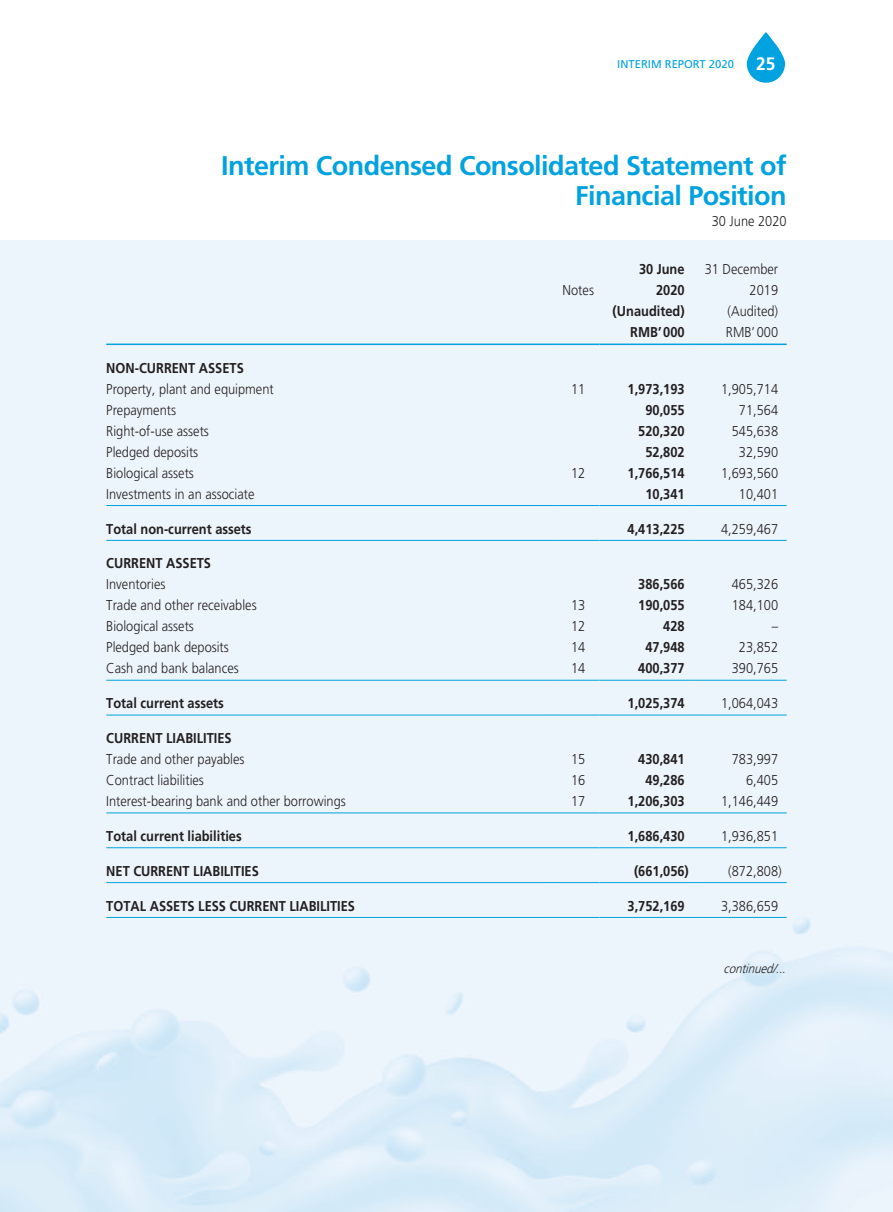
<style>
.page{position:relative;width:893px;height:1212px;background:#fff}
.page>*{position:absolute;margin:0;border:0;box-sizing:border-box;transform-origin:0 0}
.t1{font:700 27px/30px "Frutiger LT Std";letter-spacing:-.02em;color:#00a2df;text-align:right}
.t2{font:300 14.25px "Frutiger LT Std";color:#231f20;scale:.9 1}
.t3{font:700 14.25px "Frutiger LT Std";color:#231f20;scale:.9 1}
.t4{font:italic 300 12.75px "Frutiger LT Std";color:#231f20;scale:.9 1}
.t5{font:11.25px "Frutiger LT Std";color:#00a2df}
.s1{font-weight:700;font-size:18px;color:#fff}
</style>
<div class="page">
<svg style="left:747px;top:32px;width:38px;height:51px;fill:#00a2df"></svg>
<hr style="left:106px;top:344px;width:451px;height:1px;background:#00a2df">
<hr style="left:557px;top:344px;width:43px;height:1px;background:#00a2df">
<hr style="left:600px;top:344px;width:93px;height:1px;background:#00a2df">
<hr style="left:693px;top:344px;width:94px;height:1px;background:#00a2df">
<hr style="left:106px;top:505px;width:451px;height:1px;background:#00a2df">
<hr style="left:557px;top:505px;width:43px;height:1px;background:#00a2df">
<hr style="left:600px;top:505px;width:93px;height:1px;background:#00a2df">
<hr style="left:693px;top:505px;width:94px;height:1px;background:#00a2df">
<hr style="left:106px;top:540px;width:451px;height:1px;background:#00a2df">
<hr style="left:557px;top:540px;width:43px;height:1px;background:#00a2df">
<hr style="left:600px;top:540px;width:93px;height:1px;background:#00a2df">
<hr style="left:693px;top:540px;width:94px;height:1px;background:#00a2df">
<hr style="left:106px;top:680px;width:451px;height:1px;background:#00a2df">
<hr style="left:557px;top:680px;width:43px;height:1px;background:#00a2df">
<hr style="left:600px;top:680px;width:93px;height:1px;background:#00a2df">
<hr style="left:693px;top:680px;width:94px;height:1px;background:#00a2df">
<hr style="left:106px;top:715px;width:451px;height:1px;background:#00a2df">
<hr style="left:557px;top:715px;width:43px;height:1px;background:#00a2df">
<hr style="left:600px;top:715px;width:93px;height:1px;background:#00a2df">
<hr style="left:693px;top:715px;width:94px;height:1px;background:#00a2df">
<hr style="left:106px;top:812px;width:451px;height:1px;background:#00a2df">
<hr style="left:557px;top:812px;width:43px;height:1px;background:#00a2df">
<hr style="left:600px;top:812px;width:93px;height:1px;background:#00a2df">
<hr style="left:693px;top:812px;width:94px;height:1px;background:#00a2df">
<hr style="left:106px;top:847px;width:451px;height:1px;background:#00a2df">
<hr style="left:557px;top:847px;width:43px;height:1px;background:#00a2df">
<hr style="left:600px;top:847px;width:93px;height:1px;background:#00a2df">
<hr style="left:693px;top:847px;width:94px;height:1px;background:#00a2df">
<hr style="left:106px;top:882px;width:451px;height:1px;background:#00a2df">
<hr style="left:557px;top:882px;width:43px;height:1px;background:#00a2df">
<hr style="left:600px;top:882px;width:93px;height:1px;background:#00a2df">
<hr style="left:693px;top:882px;width:94px;height:1px;background:#00a2df">
<hr style="left:106px;top:917px;width:451px;height:1px;background:#00a2df">
<hr style="left:557px;top:917px;width:43px;height:1px;background:#00a2df">
<hr style="left:600px;top:917px;width:93px;height:1px;background:#00a2df">
<hr style="left:693px;top:917px;width:94px;height:1px;background:#00a2df">
<p class="t5" style="left:617px;top:57px;width:160px">INTERIM REPORT 2020 <span class="s1">25</span></p>
<h1 class="t1" style="left:221px;top:151px;width:567px">Interim Condensed Consolidated Statement of<br>Financial Position</h1>
<p class="t2" style="left:712px;top:213px;width:85px">30 June 2020</p>
<p class="t3" style="left:639px;top:261px;width:52px">30 June</p>
<p class="t2" style="left:705px;top:261px;width:83px">31 December</p>
<p class="t2" style="left:563px;top:282px;width:36px">Notes</p>
<p class="t3" style="left:656px;top:282px;width:33px">2020</p>
<p class="t2" style="left:750px;top:282px;width:33px">2019</p>
<p class="t3" style="left:613px;top:303px;width:81px">(Unaudited)</p>
<p class="t2" style="left:728px;top:303px;width:58px">(Audited)</p>
<p class="t3" style="left:630px;top:324px;width:62px">RMB’000</p>
<p class="t2" style="left:726px;top:324px;width:60px">RMB’000</p>
<p class="t3" style="left:106px;top:359px;width:154px">NON-CURRENT ASSETS</p>
<p class="t2" style="left:106px;top:381px;width:188px">Property, plant and equipment</p>
<p class="t2" style="left:571px;top:381px;width:17px">11</p>
<p class="t3" style="left:628px;top:380px;width:65px">1,973,193</p>
<p class="t2" style="left:721px;top:381px;width:65px">1,905,714</p>
<p class="t2" style="left:106px;top:402px;width:79px">Prepayments</p>
<p class="t3" style="left:645px;top:401px;width:45px">90,055</p>
<p class="t2" style="left:739px;top:402px;width:45px">71,564</p>
<p class="t2" style="left:106px;top:423px;width:116px">Right-of-use assets</p>
<p class="t3" style="left:638px;top:422px;width:53px">520,320</p>
<p class="t2" style="left:732px;top:423px;width:53px">545,638</p>
<p class="t2" style="left:106px;top:444px;width:104px">Pledged deposits</p>
<p class="t3" style="left:645px;top:443px;width:45px">52,802</p>
<p class="t2" style="left:739px;top:444px;width:45px">32,590</p>
<p class="t2" style="left:106px;top:465px;width:99px">Biological assets</p>
<p class="t2" style="left:571px;top:465px;width:17px">12</p>
<p class="t3" style="left:628px;top:464px;width:65px">1,766,514</p>
<p class="t2" style="left:721px;top:465px;width:65px">1,693,560</p>
<p class="t2" style="left:106px;top:486px;width:166px">Investments in an associate</p>
<p class="t3" style="left:645px;top:485px;width:45px">10,341</p>
<p class="t2" style="left:739px;top:486px;width:45px">10,401</p>
<p class="t3" style="left:106px;top:520px;width:163px">Total non-current assets</p>
<p class="t3" style="left:628px;top:520px;width:65px">4,413,225</p>
<p class="t2" style="left:721px;top:521px;width:65px">4,259,467</p>
<p class="t3" style="left:106px;top:555px;width:118px">CURRENT ASSETS</p>
<p class="t2" style="left:106px;top:576px;width:67px">Inventories</p>
<p class="t3" style="left:638px;top:576px;width:53px">386,566</p>
<p class="t2" style="left:732px;top:576px;width:53px">465,326</p>
<p class="t2" style="left:106px;top:597px;width:169px">Trade and other receivables</p>
<p class="t2" style="left:571px;top:597px;width:17px">13</p>
<p class="t3" style="left:638px;top:597px;width:53px">190,055</p>
<p class="t2" style="left:732px;top:597px;width:53px">184,100</p>
<p class="t2" style="left:106px;top:618px;width:99px">Biological assets</p>
<p class="t2" style="left:571px;top:618px;width:17px">12</p>
<p class="t3" style="left:663px;top:618px;width:25px">428</p>
<p class="t2" style="left:772px;top:618px;width:9px">–</p>
<p class="t2" style="left:106px;top:639px;width:138px">Pledged bank deposits</p>
<p class="t2" style="left:571px;top:639px;width:17px">14</p>
<p class="t3" style="left:645px;top:639px;width:45px">47,948</p>
<p class="t2" style="left:739px;top:639px;width:45px">23,852</p>
<p class="t2" style="left:106px;top:660px;width:149px">Cash and bank balances</p>
<p class="t2" style="left:571px;top:660px;width:17px">14</p>
<p class="t3" style="left:638px;top:660px;width:53px">400,377</p>
<p class="t2" style="left:732px;top:660px;width:53px">390,765</p>
<p class="t3" style="left:106px;top:695px;width:132px">Total current assets</p>
<p class="t3" style="left:628px;top:695px;width:65px">1,025,374</p>
<p class="t2" style="left:721px;top:695px;width:65px">1,064,043</p>
<p class="t3" style="left:106px;top:730px;width:141px">CURRENT LIABILITIES</p>
<p class="t2" style="left:106px;top:751px;width:155px">Trade and other payables</p>
<p class="t2" style="left:571px;top:751px;width:17px">15</p>
<p class="t3" style="left:638px;top:751px;width:53px">430,841</p>
<p class="t2" style="left:732px;top:751px;width:53px">783,997</p>
<p class="t2" style="left:106px;top:772px;width:110px">Contract liabilities</p>
<p class="t2" style="left:571px;top:772px;width:17px">16</p>
<p class="t3" style="left:645px;top:772px;width:45px">49,286</p>
<p class="t2" style="left:746px;top:772px;width:37px">6,405</p>
<p class="t2" style="left:106px;top:793px;width:268px">Interest-bearing bank and other borrowings</p>
<p class="t2" style="left:571px;top:793px;width:17px">17</p>
<p class="t3" style="left:628px;top:793px;width:65px">1,206,303</p>
<p class="t2" style="left:721px;top:793px;width:65px">1,146,449</p>
<p class="t3" style="left:106px;top:828px;width:152px">Total current liabilities</p>
<p class="t3" style="left:628px;top:828px;width:65px">1,686,430</p>
<p class="t2" style="left:721px;top:828px;width:65px">1,936,851</p>
<p class="t3" style="left:106px;top:862px;width:171px">NET CURRENT LIABILITIES</p>
<p class="t3" style="left:634px;top:862px;width:62px">(661,056)</p>
<p class="t2" style="left:728px;top:863px;width:61px">(872,808)</p>
<p class="t3" style="left:106px;top:897px;width:278px">TOTAL ASSETS LESS CURRENT LIABILITIES</p>
<p class="t3" style="left:628px;top:897px;width:65px">3,752,169</p>
<p class="t2" style="left:721px;top:898px;width:65px">3,386,659</p>
<p class="t4" style="left:724px;top:961px;width:75px">continued/...</p>
</div>
